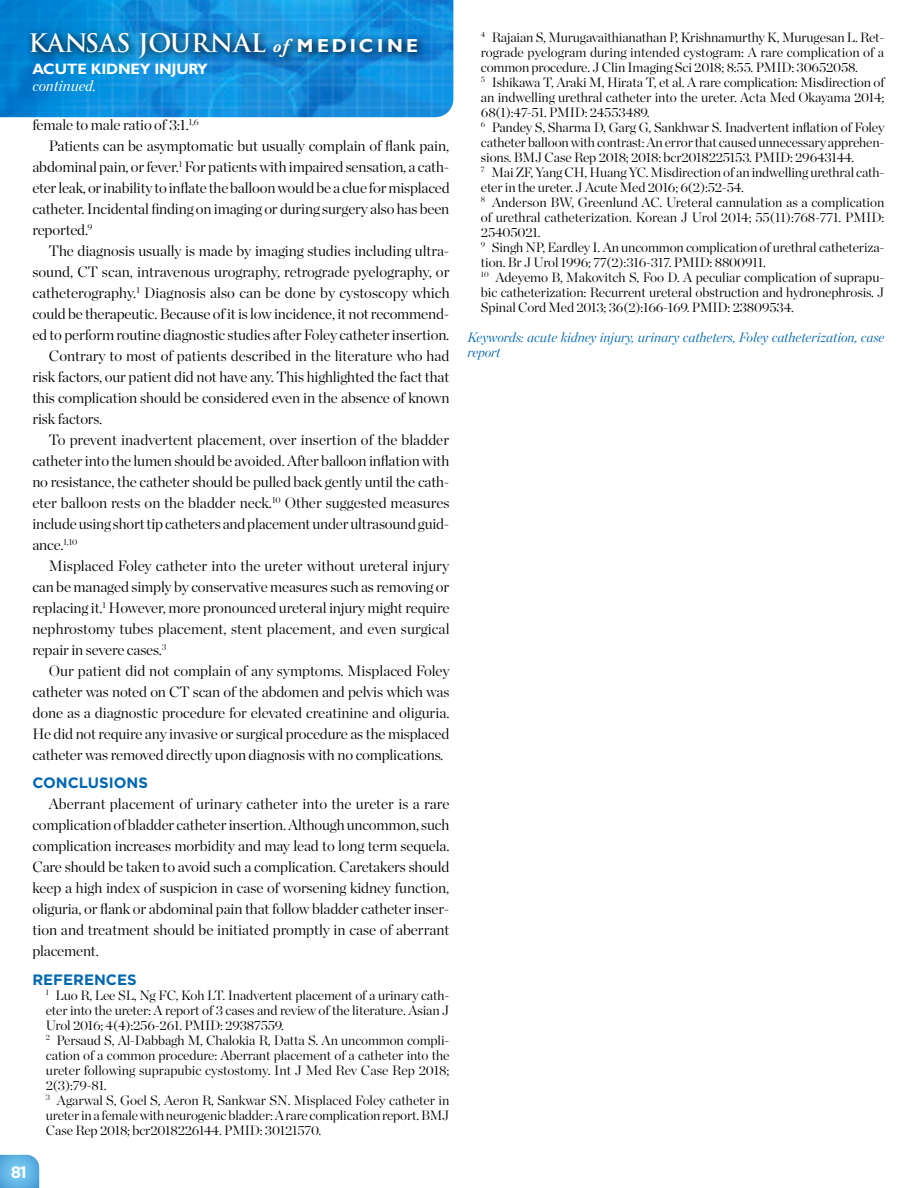
<style>
.page{position:relative;width:918px;height:1188px;background:#fff}
.page>*{position:absolute;margin:0;border:0;box-sizing:border-box;transform-origin:0 0}
.t1{font:700 24.9px "Trajan Pro";color:#fff}
.t2{font:700 16.5px "Gotham";color:#fff}
.t3{font:300 15px/21px "Chronicle Display";letter-spacing:-.01em;color:#000;text-align:justify}
.t4{font:700 15px "Gotham";color:#0067b1}
.t5{font:700 15px "Gill Sans";letter-spacing:-.01em;color:#fff}
.t6{font:italic 15px "Chronicle Display";color:#fff}
.t7{font:300 13.5px/15px "Chronicle Display";letter-spacing:-.01em;color:#000;text-align:justify}
.t8{font:italic 300 13.5px/15px "Chronicle Display";letter-spacing:-.005em;color:#0067b1}
.s1{font-family:"Adobe Garamond Pro";font-style:italic;font-size:18.75px}
.s2{font-family:"Gill Sans";font-size:18.75px}
</style>
<div class="page">
<img style="left:0;top:0;width:453px;height:117px">
<svg style="left:0;top:1154px;width:40px;height:34px"></svg>
<svg style="left:26px;top:27px;width:402px;height:41px;background:#107abd"></svg>
<p class="t1" style="left:28px;top:28px;width:391px">KANSAS JOURNAL <span class="s1">of</span> <span class="s2">M EDIC I N E</span></p>
<p class="t5" style="left:32px;top:60px;width:177px">ACUTE KIDNEY INJURY</p>
<p class="t6" style="left:32px;top:74px;width:65px">continued.</p>
<p class="t3" style="left:32px;top:113px;width:168px">female to male ratio of 3:1.<sup>1,6</sup></p>
<p class="t3" style="left:32px;top:134px;width:419px;text-indent:17px">Patients can be asymptomatic but usually complain of flank pain, abdominal pain, or fever.<sup>1</sup> For patients with impaired sensation, a cath&shy;eter leak, or inability to inflate the balloon would be a clue for misplaced catheter. Incidental finding on imaging or during surgery also has been reported.<sup>9</sup></p>
<p class="t3" style="left:32px;top:239px;width:419px;text-indent:17px">The diagnosis usually is made by imaging studies including ultra&shy;sound, CT scan, intravenous urography, retrograde pyelography, or catheterography.<sup>1</sup> Diagnosis also can be done by cystoscopy which could be therapeutic. Because of it is low incidence, it not recommend&shy;ed to perform routine diagnostic studies after Foley catheter insertion.</p>
<p class="t3" style="left:32px;top:344px;width:419px;text-indent:17px">Contrary to most of patients described in the literature who had risk factors, our patient did not have any. This highlighted the fact that this complication should be considered even in the absence of known risk factors.</p>
<p class="t3" style="left:32px;top:428px;width:419px;text-indent:17px">To prevent inadvertent placement, over insertion of the bladder catheter into the lumen should be avoided. After balloon inflation with no resistance, the catheter should be pulled back gently until the cath&shy;eter balloon rests on the bladder neck.<sup>10</sup> Other suggested measures include using short tip catheters and placement under ultrasound guid&shy;ance.<sup>1,10</sup></p>
<p class="t3" style="left:32px;top:554px;width:419px;text-indent:17px">Misplaced Foley catheter into the ureter without ureteral injury can be managed simply by conservative measures such as removing or replacing it.<sup>1</sup> However, more pronounced ureteral injury might require nephrostomy tubes placement, stent placement, and even surgical repair in severe cases.<sup>3</sup></p>
<p class="t3" style="left:32px;top:659px;width:419px;text-indent:17px">Our patient did not complain of any symptoms. Misplaced Foley catheter was noted on CT scan of the abdomen and pelvis which was done as a diagnostic procedure for elevated creatinine and oliguria.<br>He did not require any invasive or surgical procedure as the misplaced catheter was removed directly upon diagnosis with no complications.</p>
<p class="t4" style="left:32px;top:773px;width:117px">CONCLUSIONS</p>
<p class="t3" style="left:32px;top:792px;width:419px;text-indent:17px">Aberrant placement of urinary catheter into the ureter is a rare complication of bladder catheter insertion. Although uncommon, such complication increases morbidity and may lead to long term sequela.<br>Care should be taken to avoid such a complication. Caretakers should keep a high index of suspicion in case of worsening kidney function, oliguria, or flank or abdominal pain that follow bladder catheter inser&shy;tion and treatment should be initiated promptly in case of aberrant placement.</p>
<p class="t4" style="left:32px;top:969px;width:106px">REFERENCES</p>
<p class="t7" style="left:46px;top:986px;width:405px"><sup>1</sup> Luo R, Lee SL, Ng FC, Koh LT. Inadvertent placement of a urinary cath&shy;eter into the ureter: A report of 3 cases and review of the literature. Asian J Urol 2016; 4(4):256-261. PMID: 29387559.</p>
<p class="t7" style="left:46px;top:1031px;width:405px"><sup>2</sup> Persaud S, Al-Dabbagh M, Chalokia R, Datta S. An uncommon compli&shy;cation of a common procedure: Aberrant placement of a catheter into the ureter following suprapubic cystostomy. Int J Med Rev Case Rep 2018; 2(3):79-81.</p>
<p class="t7" style="left:46px;top:1091px;width:405px"><sup>3</sup> Agarwal S, Goel S, Aeron R, Sankwar SN. Misplaced Foley catheter in ureter in a female with neurogenic bladder: A rare complication report. BMJ Case Rep 2018; bcr2018226144. PMID: 30121570.</p>
<p class="t2" style="left:11px;top:1161px;width:18px">81</p>
<p class="t7" style="left:481px;top:28px;width:405px"><sup>4</sup> Rajaian S, Murugavaithianathan P, Krishnamurthy K, Murugesan L. Ret&shy;rograde pyelogram during intended cystogram: A rare complication of a common procedure. J Clin Imaging Sci 2018; 8:55. PMID: 30652058.</p>
<p class="t7" style="left:481px;top:73px;width:405px"><sup>5</sup> Ishikawa T, Araki M, Hirata T, et al. A rare complication: Misdirection of an indwelling urethral catheter into the ureter. Acta Med Okayama 2014; 68(1):47-51. PMID: 24553489.</p>
<p class="t7" style="left:481px;top:118px;width:405px"><sup>6</sup> Pandey S, Sharma D, Garg G, Sankhwar S. Inadvertent inflation of Foley catheter balloon with contrast: An error that caused unnecessary apprehen&shy;sions. BMJ Case Rep 2018; 2018: bcr2018225153. PMID: 29643144.</p>
<p class="t7" style="left:481px;top:163px;width:405px"><sup>7</sup> Mai ZF, Yang CH, Huang YC. Misdirection of an indwelling urethral cath&shy;eter in the ureter. J Acute Med 2016; 6(2):52-54.</p>
<p class="t7" style="left:481px;top:193px;width:405px"><sup>8</sup> Anderson BW, Greenlund AC. Ureteral cannulation as a complication of urethral catheterization. Korean J Urol 2014; 55(11):768-771. PMID:<br>25405021.</p>
<p class="t7" style="left:481px;top:238px;width:405px"><sup>9</sup> Singh NP, Eardley I. An uncommon complication of urethral catheteriza&shy;tion. Br J Urol 1996; 77(2):316-317. PMID: 8800911.</p>
<p class="t7" style="left:481px;top:268px;width:405px"><sup>10</sup> Adeyemo B, Makovitch S, Foo D. A peculiar complication of suprapu&shy;bic catheterization: Recurrent ureteral obstruction and hydronephrosis. J Spinal Cord Med 2013; 36(2):166-169. PMID: 23809534.</p>
<p class="t8" style="left:467px;top:328px;width:418px">Keywords: acute kidney injury, urinary catheters, Foley catheterization, case report</p>
</div>
